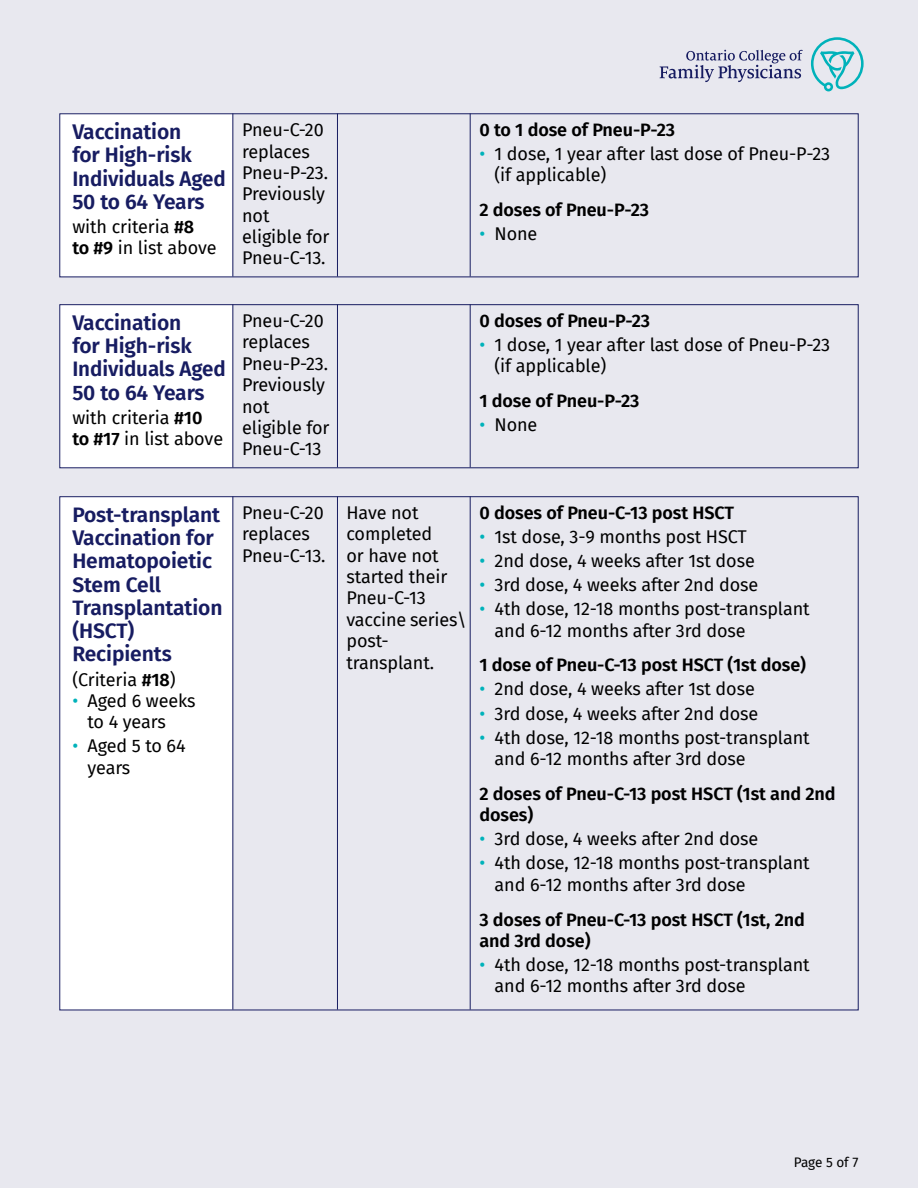
<style>
.page{position:relative;width:918px;height:1188px;background:#e8e8ef}
.page>*{position:absolute;margin:0;border:0;box-sizing:border-box;transform-origin:0 0}
.t1{font:600 21px/23.2px "Fira Sans";letter-spacing:-.005em;color:#171c61}
.t2{font:18px/21.3px "Fira Sans";letter-spacing:-.005em;color:#000}
.t3{font:600 18px/21.3px "Fira Sans";letter-spacing:-.005em;color:#000}
.t4{font:13.5px "Fira Sans";letter-spacing:-.015em;color:#000}
.s1{font-weight:600}
.s2{color:#00b2ba}
</style>
<div class="page">
<div style="left:60px;top:114px;width:172px;height:163px;background:#fff"></div>
<div style="left:60px;top:305px;width:172px;height:163px;background:#fff"></div>
<div style="left:60px;top:497px;width:172px;height:513px;background:#fff"></div>
<div style="left:59px;top:113px;width:800px;height:164px;border:1px solid #171c61"></div>
<div style="left:59px;top:304px;width:800px;height:164px;border:1px solid #171c61"></div>
<hr style="left:337px;top:113px;width:1px;height:163px;background:#171c61">
<hr style="left:337px;top:304px;width:1px;height:163px;background:#171c61">
<hr style="left:337px;top:496px;width:1px;height:514px;background:#171c61">
<hr style="left:470px;top:113px;width:1px;height:163px;background:#171c61">
<hr style="left:470px;top:304px;width:1px;height:163px;background:#171c61">
<hr style="left:470px;top:496px;width:1px;height:514px;background:#171c61">
<hr style="left:232px;top:113px;width:1px;height:163px;background:#171c61">
<hr style="left:232px;top:304px;width:1px;height:163px;background:#171c61">
<hr style="left:232px;top:496px;width:1px;height:514px;background:#171c61">
<svg style="left:660px;top:50px;width:143px;height:32px"></svg>
<svg style="left:811px;top:37px;width:53px;height:54px"></svg>
<p class="t1" style="left:72px;top:120px;width:155px">Vaccination<br>for High-risk<br>Individuals Aged<br>50 to 64 Years</p>
<p class="t2" style="left:72px;top:216px;width:146px">with criteria <span class="s1">#8<br>to #9</span> in list above</p>
<p class="t2" style="left:242px;top:119px;width:89px">Pneu-C-20 replaces<br>Pneu-P-23.<br>Previously not eligible for<br>Pneu-C-13.</p>
<p class="t1" style="left:72px;top:311px;width:155px">Vaccination<br>for High-risk<br>Individuals Aged<br>50 to 64 Years</p>
<p class="t2" style="left:72px;top:407px;width:152px">with criteria <span class="s1">#10 to #17</span> in list above</p>
<p class="t2" style="left:242px;top:310px;width:89px">Pneu-C-20 replaces<br>Pneu-P-23.<br>Previously not eligible for<br>Pneu-C-13</p>
<p class="t3" style="left:479px;top:119px;width:197px">0 to 1 dose of Pneu-P-23</p>
<p class="t2" style="left:495px;top:143px;width:337px;text-indent:-15px"><span class="s2">•</span> 1 dose, 1 year after last dose of Pneu-P-23 (if applicable)</p>
<p class="t3" style="left:479px;top:199px;width:171px">2 doses of Pneu-P-23</p>
<p class="t2" style="left:479px;top:223px;width:59px"><span class="s2">•</span> None</p>
<p class="t3" style="left:479px;top:310px;width:172px">0 doses of Pneu-P-23</p>
<p class="t2" style="left:495px;top:334px;width:337px;text-indent:-15px"><span class="s2">•</span> 1 dose, 1 year after last dose of Pneu-P-23 (if applicable)</p>
<p class="t3" style="left:479px;top:390px;width:162px">1 dose of Pneu-P-23</p>
<p class="t2" style="left:479px;top:414px;width:59px"><span class="s2">•</span> None</p>
<p class="t1" style="left:72px;top:503px;width:152px">Post-transplant<br>Vaccination for<br>Hematopoietic<br>Stem Cell<br>Transplantation (HSCT)<br>Recipients</p>
<p class="t2" style="left:72px;top:669px;width:105px">(Criteria <span class="s1">#18</span>)</p>
<p class="t2" style="left:87px;top:690px;width:110px;text-indent:-15px"><span class="s2">•</span> Aged 6 weeks to 4 years</p>
<p class="t2" style="left:87px;top:735px;width:100px;text-indent:-15px"><span class="s2">•</span> Aged 5 to 64 years</p>
<p class="t2" style="left:242px;top:502px;width:85px">Pneu-C-20 replaces<br>Pneu-C-13.</p>
<p class="t2" style="left:346px;top:502px;width:122px">Have not completed<br>or have not started their<br>Pneu-C-13 vaccine series\ post&shy;transplant.</p>
<p class="t3" style="left:479px;top:502px;width:256px">0 doses of Pneu-C-13 post HSCT</p>
<p class="t2" style="left:479px;top:526px;width:269px"><span class="s2">•</span> 1st dose, 3-9 months post HSCT</p>
<p class="t2" style="left:479px;top:550px;width:277px"><span class="s2">•</span> 2nd dose, 4 weeks after 1st dose</p>
<p class="t2" style="left:479px;top:574px;width:280px"><span class="s2">•</span> 3rd dose, 4 weeks after 2nd dose</p>
<p class="t2" style="left:495px;top:598px;width:317px;text-indent:-15px"><span class="s2">•</span> 4th dose, 12-18 months post-transplant and 6-12 months after 3rd dose</p>
<p class="t3" style="left:479px;top:654px;width:328px">1 dose of Pneu-C-13 post HSCT (1st dose)</p>
<p class="t2" style="left:479px;top:678px;width:277px"><span class="s2">•</span> 2nd dose, 4 weeks after 1st dose</p>
<p class="t2" style="left:479px;top:703px;width:280px"><span class="s2">•</span> 3rd dose, 4 weeks after 2nd dose</p>
<p class="t2" style="left:495px;top:727px;width:317px;text-indent:-15px"><span class="s2">•</span> 4th dose, 12-18 months post-transplant and 6-12 months after 3rd dose</p>
<p class="t3" style="left:479px;top:783px;width:358px">2 doses of Pneu-C-13 post HSCT (1st and 2nd doses)</p>
<p class="t2" style="left:479px;top:828px;width:280px"><span class="s2">•</span> 3rd dose, 4 weeks after 2nd dose</p>
<p class="t2" style="left:495px;top:852px;width:317px;text-indent:-15px"><span class="s2">•</span> 4th dose, 12-18 months post-transplant and 6-12 months after 3rd dose</p>
<p class="t3" style="left:479px;top:909px;width:327px">3 doses of Pneu-C-13 post HSCT (1st, 2nd and 3rd dose)</p>
<p class="t2" style="left:495px;top:954px;width:317px;text-indent:-15px"><span class="s2">•</span> 4th dose, 12-18 months post-transplant and 6-12 months after 3rd dose</p>
<p class="t4" style="left:794px;top:1153px;width:66px">Page 5 of 7</p>
</div>
